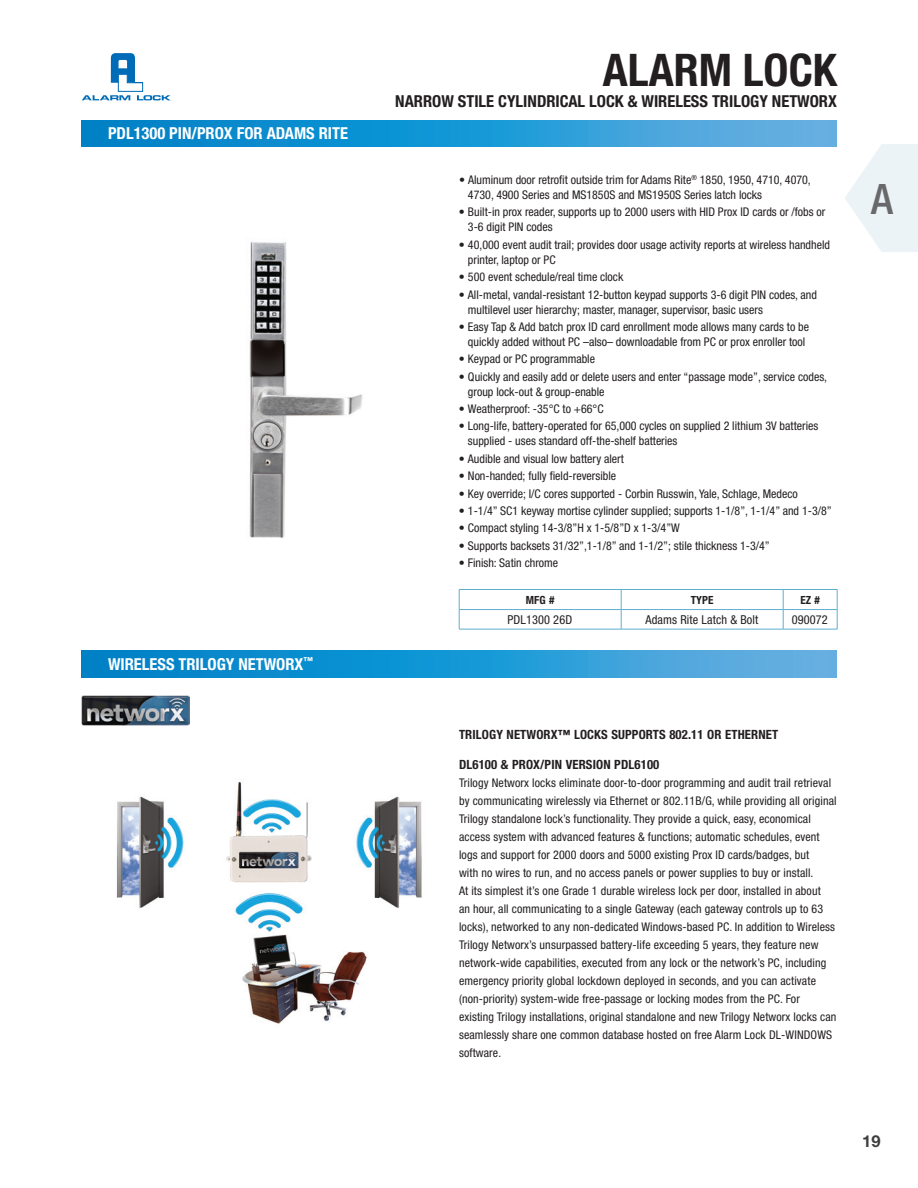
<style>
.page{position:relative;width:918px;height:1188px;background:#fff}
.page>*{position:absolute;margin:0;border:0;box-sizing:border-box;transform-origin:0 0}
.t1{font:700 condensed 45px "Helvetica Neue LT Std";color:#231f20}
.t2{font:500 condensed 42px "Helvetica Neue LT Std";color:#69696c}
.t3{font:700 condensed 16.5px "Helvetica Neue LT Std";color:#fff}
.t4{font:700 condensed 16.5px "Helvetica Neue LT Std";color:#231f20}
.t5{font:700 16.5px "Helvetica Neue LT Std";color:#3e3e3f}
.t6{font:700 condensed 12.75px "Helvetica Neue LT Std";letter-spacing:.01em;color:#231f20}
.t7{font:condensed 12.3px "Helvetica Neue LT Std";letter-spacing:.01em;color:#231f20}
.t8{font:condensed 12px/18px "Helvetica Neue LT Std";letter-spacing:.01em;color:#231f20}
.t9{font:700 condensed 11.25px "Helvetica Neue LT Std";color:#231f20}
</style>
<div class="page">
<svg style="left:82px;top:53px;width:89px;height:47px"></svg>
<svg style="left:81px;top:120px;width:756px;height:15px;background:#2598d4"></svg>
<img style="left:81px;top:135px;width:837px;height:889px">
<h3 class="t3" style="left:108px;top:123px;width:242px">PDL1300 PIN/PROX FOR ADAMS RITE</h3>
<h3 class="t3" style="left:108px;top:654px;width:207px">WIRELESS TRILOGY NETWORX<sup>™</sup></h3>
<h1 class="t1" style="left:603px;top:43px;width:236px">ALARM LOCK</h1>
<h3 class="t4" style="left:395px;top:91px;width:443px">NARROW STILE CYLINDRICAL LOCK &amp; WIRELESS TRILOGY NETWORX</h3>
<p class="t8" style="left:468px;top:172px;width:344px;line-height:15px;text-indent:-9px">• Aluminum door retrofit outside trim for Adams Rite<sup>®</sup> 1850, 1950, 4710, 4070,<br>4730, 4900 Series and MS1850S and MS1950S Series latch locks</p>
<p class="t8" style="left:468px;top:205px;width:359px;line-height:15px;text-indent:-9px">• Built-in prox reader, supports up to 2000 users with HID Prox ID cards or /fobs or<br>3-6 digit PIN codes</p>
<p class="t8" style="left:468px;top:237px;width:364px;line-height:15px;text-indent:-9px">• 40,000 event audit trail; provides door usage activity reports at wireless handheld printer, laptop or PC</p>
<p class="t8" style="left:459px;top:268px;width:166px">• 500 event schedule/real time clock</p>
<p class="t8" style="left:468px;top:287px;width:351px;line-height:15px;text-indent:-9px">• All-metal, vandal-resistant 12-button keypad supports 3-6 digit PIN codes, and multilevel user hierarchy; master, manager, supervisor, basic users</p>
<p class="t8" style="left:459px;top:319px;width:352px;line-height:15px;text-align:center">• Easy Tap &amp; Add batch prox ID card enrollment mode allows many cards to be quickly added without PC –also– downloadable from PC or prox enroller tool</p>
<p class="t8" style="left:459px;top:350px;width:138px">• Keypad or PC programmable</p>
<p class="t8" style="left:468px;top:369px;width:361px;line-height:15px;text-indent:-9px">• Quickly and easily add or delete users and enter “passage mode”, service codes, group lock-out &amp; group-enable</p>
<p class="t8" style="left:459px;top:400px;width:146px">• Weatherproof: -35°C to +66°C</p>
<p class="t8" style="left:468px;top:419px;width:352px;line-height:15px;text-indent:-9px">• Long-life, battery-operated for 65,000 cycles on supplied 2 lithium 3V batteries supplied - uses standard off-the-shelf batteries</p>
<p class="t8" style="left:459px;top:450px;width:166px">• Audible and visual low battery alert</p>
<p class="t8" style="left:459px;top:467px;width:159px">• Non-handed; fully field-reversible</p>
<p class="t8" style="left:459px;top:484px;width:340px">• Key override; I/C cores supported - Corbin Russwin, Yale, Schlage, Medeco</p>
<p class="t8" style="left:459px;top:502px;width:374px">• 1-1/4” SC1 keyway mortise cylinder supplied; supports 1-1/8”, 1-1/4” and 1-3/8”</p>
<p class="t8" style="left:459px;top:519px;width:222px">• Compact styling 14-3/8”H x 1-5/8”D x 1-3/4”W</p>
<p class="t8" style="left:459px;top:536px;width:312px">• Supports backsets 31/32”,1-1/8” and 1-1/2”; stile thickness 1-3/4”</p>
<p class="t8" style="left:459px;top:554px;width:101px">• Finish: Satin chrome</p>
<p class="t9" style="left:526px;top:593px;width:30px">MF G #</p>
<p class="t9" style="left:691px;top:593px;width:24px">TYPE</p>
<p class="t9" style="left:800px;top:593px;width:21px">EZ #</p>
<p class="t7" style="left:508px;top:612px;width:66px">PDL1300 26D</p>
<p class="t7" style="left:645px;top:612px;width:114px">Adams Rite Latch &amp; Bolt</p>
<p class="t7" style="left:792px;top:612px;width:38px">090072</p>
<h2 class="t2" style="left:871px;top:174px;width:23px">A</h2>
<p class="t6" style="left:459px;top:727px;width:321px">TRILOGY NETWORX™ LOCKS SUPPORTS 802.11 OR ETHERNET</p>
<p class="t6" style="left:459px;top:757px;width:202px">DL6100 &amp; PROX/PIN VERSION PDL6100</p>
<p class="t8" style="left:459px;top:774px;width:379px">Trilogy Networx locks eliminate door-to-door programming and audit trail retrieval by communicating wirelessly via Ethernet or 802.11B/G, while providing all original Trilogy standalone lock’s functionality. They provide a quick, easy, economical access system with advanced features &amp; functions; automatic schedules, event logs and support for 2000 doors and 5000 existing Prox ID cards/badges, but<br>with no wires to run, and no access panels or power supplies to buy or install.<br>At its simplest it’s one Grade 1 durable wireless lock per door, installed in about<br>an hour, all communicating to a single Gateway (each gateway controls up to 63 locks), networked to any non-dedicated Windows-based PC. In addition to Wireless Trilogy Networx’s unsurpassed battery-life exceeding 5 years, they feature new network-wide capabilities, executed from any lock or the network’s PC, including emergency priority global lockdown deployed in seconds, and you can activate (non-priority) system-wide free-passage or locking modes from the PC. For existing Trilogy installations, original standalone and new Trilogy Networx locks can seamlessly share one common database hosted on free Alarm Lock DL-WINDOWS software.</p>
<h3 class="t5" style="left:862px;top:1131px;width:20px">19</h3>
</div>
